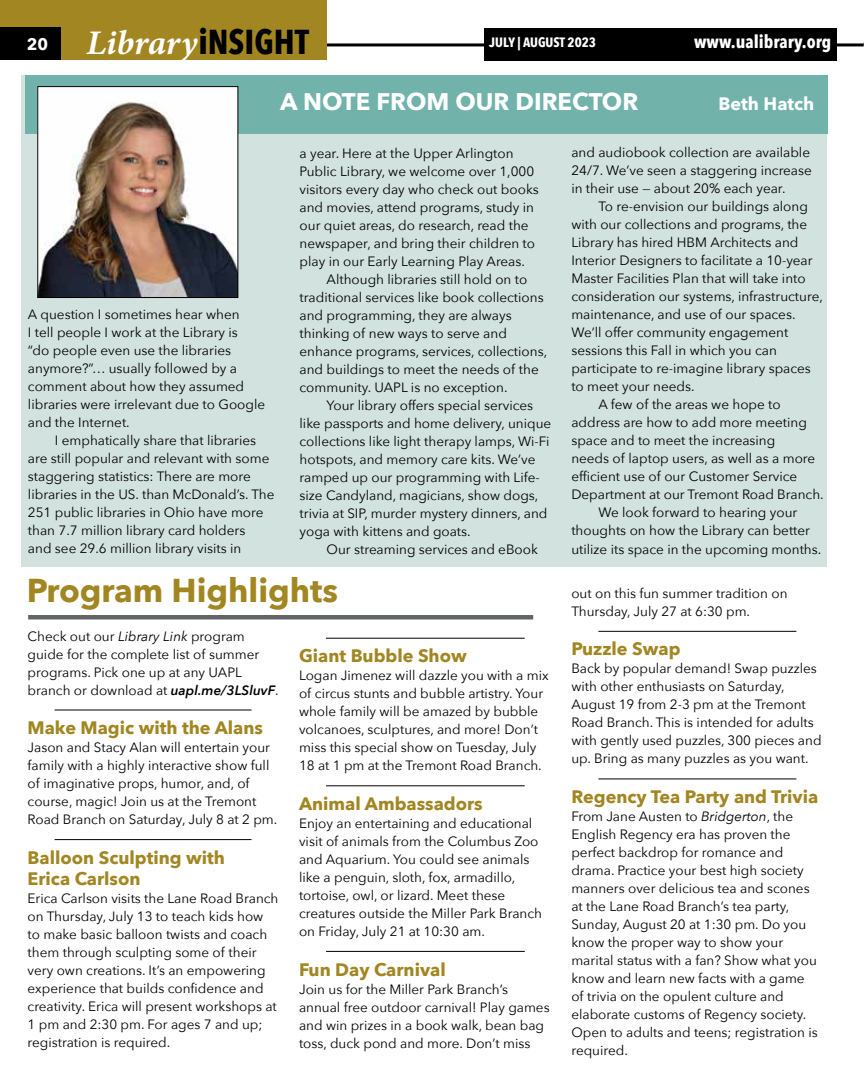
<style>
.page{position:relative;width:864px;height:1080px;background:#fff}
.page>*{position:absolute;margin:0;border:0;box-sizing:border-box;transform-origin:0 0}
.t1{font:italic 34.5px "Minion Variable Concept";color:#fff}
.t2{font:700 33px "Avenir Next";color:#a18621}
.t3{font:700 24px "Avenir Next";color:#fff}
.t4{font:700 18px/21.6px "Avenir Next";color:#a18621}
.t5{font:700 18px "Avenir Next Condensed";color:#fff}
.t6{font:700 18px "Avenir Next";color:#fff}
.t7{font:13.5px/18px "Avenir Next";color:#000}
.t8{font:700 13.5px "Avenir Next Condensed";color:#fff}
.s1{font-family:"Avenir Next";font-weight:700;font-style:normal;font-size:16.5px}
.s2{font-family:"Avenir Next Condensed";font-weight:700;font-style:normal;color:#000}
.s3{font-style:italic}
.s4{font-weight:600;font-style:italic}
</style>
<div class="page">
<hr style="left:0;top:43px;width:864px;height:3px;background:#000">
<div style="left:0;top:0;width:326px;height:60px;background:#a18621"></div>
<div style="left:0;top:27px;width:60px;height:33px;background:#000"></div>
<div style="left:484px;top:28px;width:353px;height:32px;background:#000"></div>
<div style="left:22px;top:76px;width:805px;height:491px;background:#d1e2df"></div>
<div style="left:25px;top:76px;width:803px;height:58px;background:#71b2aa"></div>
<img style="left:39px;top:88px;width:197px;height:208px">
<div style="left:37px;top:86px;width:201px;height:212px;border:1px solid #000"></div>
<hr style="left:55px;top:710px;width:197px;height:1px;background:#000">
<hr style="left:55px;top:839px;width:197px;height:1px;background:#000">
<hr style="left:326px;top:638px;width:199px;height:1px;background:#000">
<hr style="left:326px;top:785px;width:199px;height:1px;background:#000">
<hr style="left:326px;top:951px;width:199px;height:1px;background:#000">
<div style="left:28px;top:615px;width:505px;height:5px;background:#636466"></div>
<hr style="left:598px;top:631px;width:198px;height:1px;background:#000">
<hr style="left:598px;top:779px;width:198px;height:1px;background:#000">
<h1 class="t1" style="left:27px;top:19px;width:284px"><span class="s1">20</span> Library<span class="s2">iNSIGHT</span></h1>
<h3 class="t5" style="left:694px;top:31px;width:139px">www.ualibrary.org</h3>
<p class="t8" style="left:489px;top:34px;width:108px">JULY | AUGUST 2023</p>
<h3 class="t3" style="left:280px;top:81px;width:360px">A NOTE FROM OUR DIRECTOR</h3>
<h3 class="t6" style="left:719px;top:89px;width:97px">Beth Hatch</h3>
<p class="t7" style="left:300px;top:144px;width:241px">a year. Here at the Upper Arlington Public Library, we welcome over 1,000 visitors every day who check out books and movies, attend programs, study in our quiet areas, do research, read the newspaper, and bring their children to play in our Early Learning Play Areas.</p>
<p class="t7" style="left:300px;top:270px;width:249px;text-indent:27px">Although libraries still hold on to traditional services like book collections and programming, they are always thinking of new ways to serve and enhance programs, services, collections, and buildings to meet the needs of the community. UAPL is no exception.</p>
<p class="t7" style="left:300px;top:396px;width:253px;text-indent:27px">Your library offers special services like passports and home delivery, unique collections like light therapy lamps, Wi-Fi hotspots, and memory care kits. We’ve ramped up our programming with Life&shy;size Candyland, magicians, show dogs, trivia at SIP, murder mystery dinners, and yoga with kittens and goats.</p>
<p class="t7" style="left:327px;top:540px;width:213px">Our streaming services and eBook</p>
<p class="t7" style="left:571px;top:143px;width:242px">and audiobook collection are available<br>24/7. We’ve seen a staggering increase in their use — about 20% each year.</p>
<p class="t7" style="left:598px;top:197px;width:211px">To re-envision our buildings along</p>
<p class="t7" style="left:571px;top:215px;width:237px">with our collections and programs, the</p>
<p class="t7" style="left:571px;top:233px;width:229px">Library has hired HBM Architects and</p>
<p class="t7" style="left:571px;top:251px;width:243px">Interior Designers to facilitate a 10-year</p>
<p class="t7" style="left:571px;top:269px;width:236px">Master Facilities Plan that will take into</p>
<p class="t7" style="left:571px;top:287px;width:253px">consideration our systems, infrastructure,</p>
<p class="t7" style="left:571px;top:305px;width:226px">maintenance, and use of our spaces.</p>
<p class="t7" style="left:571px;top:323px;width:218px">We’ll offer community engagement</p>
<p class="t7" style="left:571px;top:341px;width:207px">sessions this Fall in which you can</p>
<p class="t7" style="left:571px;top:359px;width:241px">participate to re-imagine library spaces</p>
<p class="t7" style="left:571px;top:377px;width:125px">to meet your needs.</p>
<p class="t7" style="left:598px;top:395px;width:184px">A few of the areas we hope to</p>
<p class="t7" style="left:571px;top:413px;width:237px">address are how to add more meeting</p>
<p class="t7" style="left:571px;top:431px;width:205px">space and to meet the increasing</p>
<p class="t7" style="left:571px;top:449px;width:245px">needs of laptop users, as well as a more</p>
<p class="t7" style="left:571px;top:467px;width:227px">efficient use of our Customer Service</p>
<p class="t7" style="left:571px;top:485px;width:254px">Department at our Tremont Road Branch.</p>
<p class="t7" style="left:598px;top:503px;width:201px">We look forward to hearing your</p>
<p class="t7" style="left:571px;top:521px;width:240px">thoughts on how the Library can better</p>
<p class="t7" style="left:571px;top:539px;width:251px">utilize its space in the upcoming months.</p>
<p class="t7" style="left:28px;top:305px;width:239px">A question I sometimes hear when<br>I tell people I work at the Library is<br>“do people even use the libraries anymore?”… usually followed by a comment about how they assumed libraries were irrelevant due to Google and the Internet.</p>
<p class="t7" style="left:28px;top:431px;width:248px;text-indent:27px">I emphatically share that libraries are still popular and relevant with some staggering statistics: There are more libraries in the US. than McDonald’s. The 251 public libraries in Ohio have more than 7.7 million library card holders<br>and see 29.6 million library visits in</p>
<h2 class="t2" style="left:27px;top:561px;width:313px">Program Highlights</h2>
<h3 class="t4" style="left:299px;top:645px;width:169px">Giant Bubble Show</h3>
<p class="t7" style="left:299px;top:666px;width:251px">Logan Jimenez will dazzle you with a mix of circus stunts and bubble artistry. Your whole family will be amazed by bubble volcanoes, sculptures, and more! Don’t miss this special show on Tuesday, July 18 at 1 pm at the Tremont Road Branch.</p>
<h3 class="t4" style="left:299px;top:793px;width:185px">Animal Ambassadors</h3>
<p class="t7" style="left:299px;top:814px;width:244px">Enjoy an entertaining and educational visit of animals from the Columbus Zoo and Aquarium. You could see animals like a penguin, sloth, fox, armadillo, tortoise, owl, or lizard. Meet these creatures outside the Miller Park Branch on Friday, July 21 at 10:30 am.</p>
<h3 class="t4" style="left:299px;top:958px;width:148px">Fun Day Carnival</h3>
<p class="t7" style="left:299px;top:979px;width:252px">Join us for the Miller Park Branch’s annual free outdoor carnival! Play games and win prizes in a book walk, bean bag toss, duck pond and more. Don’t miss</p>
<p class="t7" style="left:28px;top:626px;width:253px">Check out our <span class="s3">Library Link</span> program guide for the complete list of summer programs. Pick one up at any UAPL branch or download at <span class="s4">uapl.me/3LSluvF</span>.</p>
<h3 class="t4" style="left:28px;top:717px;width:237px">Make Magic with the Alans</h3>
<p class="t7" style="left:28px;top:738px;width:251px">Jason and Stacy Alan will entertain your family with a highly interactive show full of imaginative props, humor, and, of course, magic! Join us at the Tremont Road Branch on Saturday, July 8 at 2 pm.</p>
<h3 class="t4" style="left:28px;top:846px;width:199px">Balloon Sculpting with<br>Erica Carlson</h3>
<p class="t7" style="left:28px;top:889px;width:252px">Erica Carlson visits the Lane Road Branch on Thursday, July 13 to teach kids how to make basic balloon twists and coach them through sculpting some of their very own creations. It’s an empowering experience that builds confidence and creativity. Erica will present workshops at 1 pm and 2:30 pm. For ages 7 and up; registration is required.</p>
<p class="t7" style="left:571px;top:584px;width:218px">out on this fun summer tradition on<br>Thursday, July 27 at 6:30 pm.</p>
<h3 class="t4" style="left:571px;top:638px;width:111px">Puzzle Swap</h3>
<p class="t7" style="left:571px;top:659px;width:252px">Back by popular demand! Swap puzzles with other enthusiasts on Saturday, August 19 from 2-3 pm at the Tremont Road Branch. This is intended for adults with gently used puzzles, 300 pieces and up. Bring as many puzzles as you want.</p>
<h3 class="t4" style="left:571px;top:786px;width:248px">Regency Tea Party and Trivia</h3>
<p class="t7" style="left:571px;top:807px;width:248px">From Jane Austen to <span class="s3">Bridgerton</span>, the English Regency era has proven the perfect backdrop for romance and drama. Practice your best high society manners over delicious tea and scones at the Lane Road Branch’s tea party, Sunday, August 20 at 1:30 pm. Do you know the proper way to show your marital status with a fan? Show what you know and learn new facts with a game of trivia on the opulent culture and elaborate customs of Regency society.<br>Open to adults and teens; registration is required.</p>
</div>
